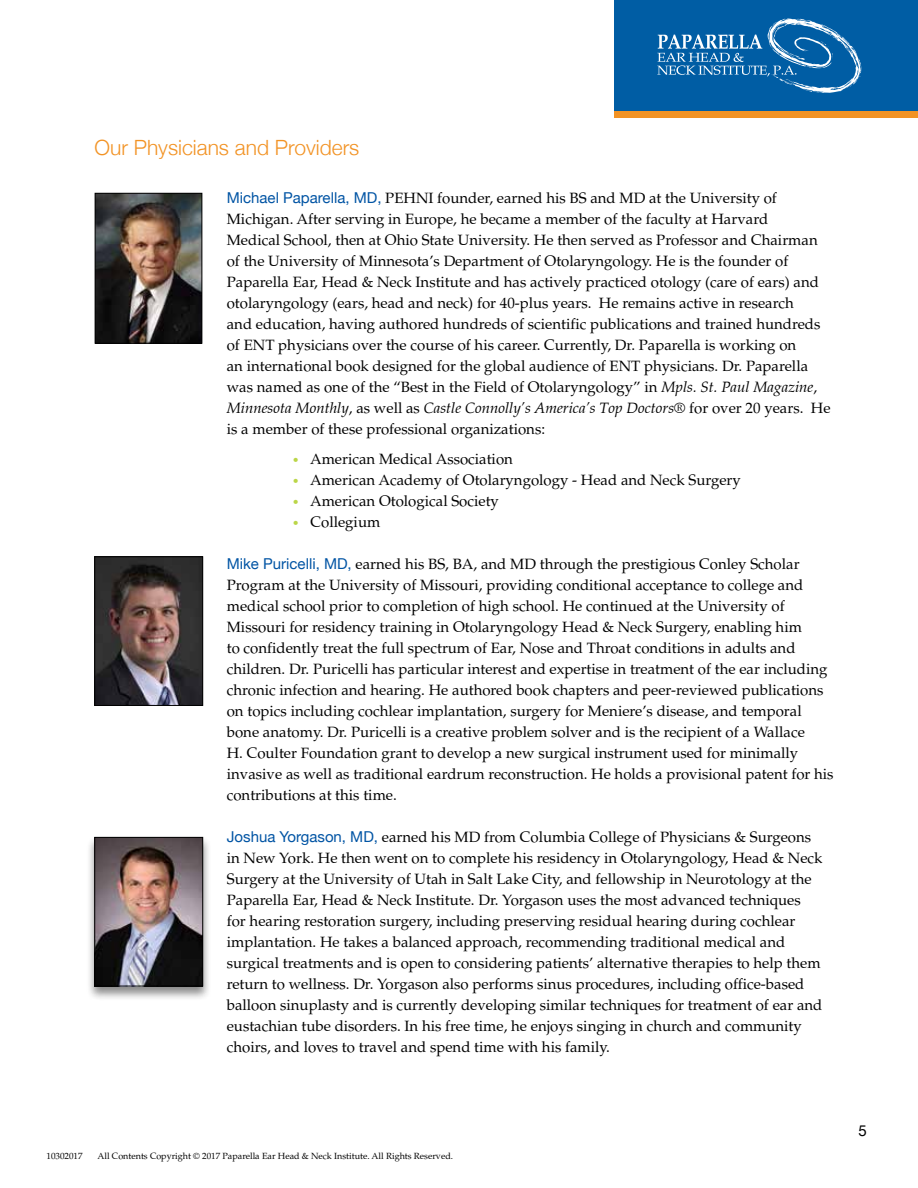
<style>
.page{position:relative;width:918px;height:1188px;background:#fff}
.page>*{position:absolute;margin:0;border:0;box-sizing:border-box;transform-origin:0 0}
.t1{font:300 21px "Helvetica Neue";color:#f29325}
.t2{font:15px/21px "Palatino";color:#000}
.t3{font:15px "Helvetica Neue";color:#000}
.t4{font:9px "Palatino";color:#000}
.s1{font-family:"Helvetica Neue";color:#0054a4}
.s2{font-style:italic}
.s3{font-size:12px;color:#bbd648}
</style>
<div class="page">
<img style="left:96px;top:558px;width:105px;height:146px">
<div style="left:94px;top:556px;width:109px;height:150px;border:1px solid #000"></div>
<div style="left:86px;top:836px;width:125px;height:165px;background:#000;opacity:.46"></div>
<img style="left:96px;top:839px;width:105px;height:145px">
<div style="left:94px;top:837px;width:109px;height:149px;border:1px solid #000"></div>
<img style="left:97px;top:195px;width:103px;height:147px">
<div style="left:95px;top:193px;width:107px;height:151px;border:1px solid #000"></div>
<div style="left:614px;top:0;width:304px;height:111px;background:#005da4"></div>
<svg style="left:657px;top:18px;width:204px;height:75px"></svg>
<div style="left:614px;top:111px;width:304px;height:7px;background:#f29325"></div>
<h1 class="t1" style="left:94px;top:131px;width:266px">Our Physicians and Providers</h1>
<p class="t2" style="left:227px;top:188px;width:605px"><span class="s1">Michael Paparella, MD,</span> PEHNI founder, earned his BS and MD at the University of Michigan. After serving in Europe, he became a member of the faculty at Harvard<br>Medical School, then at Ohio State University. He then served as Professor and Chairman of the University of Minnesota’s Department of Otolaryngology. He is the founder of Paparella Ear, Head &amp; Neck Institute and has actively practiced otology (care of ears) and otolaryngology (ears, head and neck) for 40-plus years. He remains active in research<br>and education, having authored hundreds of scientific publications and trained hundreds of ENT physicians over the course of his career. Currently, Dr. Paparella is working on<br>an international book designed for the global audience of ENT physicians. Dr. Paparella was named as one of the “Best in the Field of Otolaryngology” in <span class="s2">Mpls. St. Paul Magazine</span>, <span class="s2">Minnesota Monthly</span>, as well as <span class="s2">Castle Connolly’s America’s Top Doctors</span>® for over 20 years. He is a member of these professional organizations:</p>
<p class="t2" style="left:292px;top:449px;width:222px"><span class="s3">•</span> American Medical Association</p>
<p class="t2" style="left:292px;top:470px;width:450px"><span class="s3">•</span> American Academy of Otolaryngology - Head and Neck Surgery</p>
<p class="t2" style="left:292px;top:491px;width:208px"><span class="s3">•</span> American Otological Society</p>
<p class="t2" style="left:292px;top:512px;width:90px"><span class="s3">•</span> Collegium</p>
<p class="t2" style="left:227px;top:554px;width:608px"><span class="s1">Mike Puricelli, MD,</span> earned his BS, BA, and MD through the prestigious Conley Scholar Program at the University of Missouri, providing conditional acceptance to college and medical school prior to completion of high school. He continued at the University of Missouri for residency training in Otolaryngology Head &amp; Neck Surgery, enabling him<br>to confidently treat the full spectrum of Ear, Nose and Throat conditions in adults and children. Dr. Puricelli has particular interest and expertise in treatment of the ear including chronic infection and hearing. He authored book chapters and peer-reviewed publications on topics including cochlear implantation, surgery for Meniere’s disease, and temporal bone anatomy. Dr. Puricelli is a creative problem solver and is the recipient of a Wallace<br>H. Coulter Foundation grant to develop a new surgical instrument used for minimally invasive as well as traditional eardrum reconstruction. He holds a provisional patent for his contributions at this time.</p>
<p class="t2" style="left:227px;top:827px;width:597px"><span class="s1">Joshua Yorgason, MD,</span> earned his MD from Columbia College of Physicians &amp; Surgeons in New York. He then went on to complete his residency in Otolaryngology, Head &amp; Neck Surgery at the University of Utah in Salt Lake City, and fellowship in Neurotology at the Paparella Ear, Head &amp; Neck Institute. Dr. Yorgason uses the most advanced techniques for hearing restoration surgery, including preserving residual hearing during cochlear implantation. He takes a balanced approach, recommending traditional medical and surgical treatments and is open to considering patients’ alternative therapies to help them return to wellness. Dr. Yorgason also performs sinus procedures, including office-based balloon sinuplasty and is currently developing similar techniques for treatment of ear and eustachian tube disorders. In his free time, he enjoys singing in church and community choirs, and loves to travel and spend time with his family.</p>
<p class="t4" style="left:47px;top:1151px;width:37px">10302017</p>
<p class="t4" style="left:97px;top:1151px;width:357px">All Contents Copyright © 2017 Paparella Ear Head &amp; Neck Institute. All Rights Reserved.</p>
<p class="t3" style="left:859px;top:1120px;width:10px">5</p>
</div>
